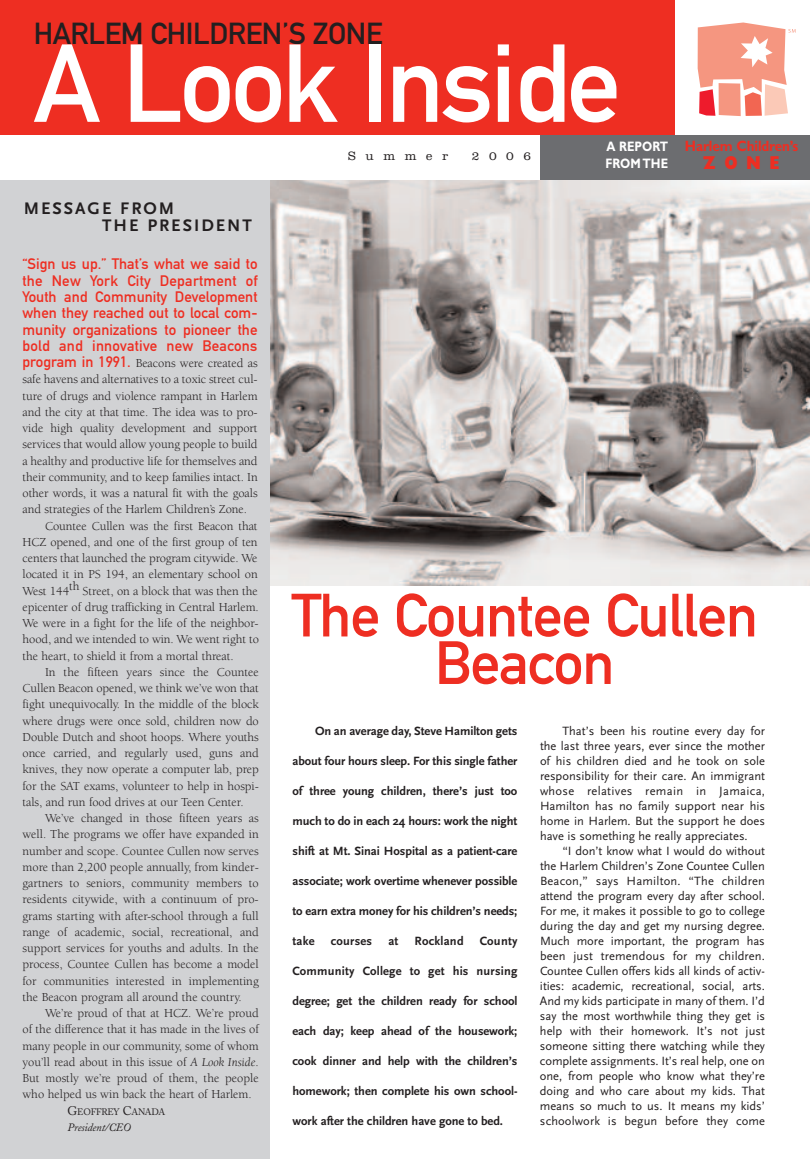
<style>
.page{position:relative;width:810px;height:1159px;background:#fff}
.page>*{position:absolute;margin:0;border:0;box-sizing:border-box;transform-origin:0 0}
.t1{font:108.75px "DIN Mittelschrift";letter-spacing:-.03em;color:#fff}
.t2{font:60px/47.5px "DIN Mittelschrift";letter-spacing:-.02em;color:#ee2e22;text-align:center}
.t3{font:30px "DIN Mittelschrift";letter-spacing:-.015em;color:#231f20}
.t4{font:800 18.75px "Gill Sans";color:#ee2e22;scale:.85 1}
.t5{font:700 17.5px/17.5px "Scala Sans";letter-spacing:.115em;color:#231f20}
.t6{font:15px/16.2px "DIN Mittelschrift";letter-spacing:.015em;color:#ee2e22;text-align:justify}
.t7{font:700 15px "Gill Sans";letter-spacing:-.01em;color:#ee2e22;scale:.9 1}
.t8{font:700 13.75px/17.5px "Gill Sans";color:#fff;scale:.85 1}
.t9{font:12.5px "Berkeley";letter-spacing:-.005em;color:#231f20}
.t10{font:12.5px/15px "Scala Sans";color:#231f20;text-align:justify}
.t11{font:700 12.5px "Scala Sans";letter-spacing:-.005em;color:#231f20}
.t12{font:700 12.5px "Scala Sans";letter-spacing:.015em;color:#231f20}
.t13{font:300 12.5px "Clarendon";letter-spacing:.77em;color:#231f20}
.t14{font:italic 11.25px "Adobe Caslon";letter-spacing:-.01em;color:#231f20}
.t15{font:9.38px "Adobe Caslon";letter-spacing:-.015em;color:#231f20}
.s1{font-family:"DIN Mittelschrift";font-size:15px;color:#ee2e22}
.s2{font-style:italic}
.s3{font-size:12.5px}
</style>
<div class="page">
<div style="left:540px;top:135px;width:270px;height:45px;background:#6c6d70"></div>
<svg style="left:698px;top:22px;width:98px;height:94px"></svg>
<div style="left:0;top:0;width:675px;height:135px;background:#ee2e22"></div>
<div style="left:0;top:180px;width:270px;height:979px;background:#d1d2d4"></div>
<img style="left:270px;top:180px;width:540px;height:405px">
<h3 class="t3" style="left:34px;top:23px;width:350px">HARLEM CHILDREN’S ZONE</h3>
<h1 class="t1" style="left:34px;top:44px;width:589px">A Look Inside</h1>
<h3 class="t5" style="left:102px;top:199px;width:151px;text-indent:-78px">MESSAGE FROM<br>THE PRESIDENT</h3>
<p class="t13" style="left:348px;top:152px;width:102px">Summer</p>
<p class="t13" style="left:472px;top:152px;width:61px">2006</p>
<p class="t8" style="left:605px;top:139px;width:75px">A REPORT<br>FROM THE</p>
<p class="t7" style="left:685px;top:140px;width:127px">Harlem Children’s</p>
<h3 class="t4" style="left:703px;top:155px;width:91px">ZONE</h3>
<p class="t6" style="left:22px;top:258px;width:237px">“Sign us up.” That’s what we said to the New York City Department of Youth and Community Development when they reached out to local com&shy;munity organizations to pioneer the bold and innovative new Beacons</p>
<p class="t9" style="left:22px;top:358px;width:237px"><span class="s1">program in 1991.</span> Beacons were created as</p>
<p class="t9" style="left:23px;top:374px;width:237px">safe havens and alternatives to a toxic street cul-</p>
<p class="t9" style="left:23px;top:391px;width:237px">ture of drugs and violence rampant in Harlem</p>
<p class="t9" style="left:23px;top:407px;width:237px">and the city at that time. The idea was to pro-</p>
<p class="t9" style="left:23px;top:423px;width:237px">vide high quality development and support</p>
<p class="t9" style="left:23px;top:439px;width:237px">services that would allow young people to build</p>
<p class="t9" style="left:23px;top:456px;width:237px">a healthy and productive life for themselves and</p>
<p class="t9" style="left:23px;top:472px;width:237px">their community, and to keep families intact. In</p>
<p class="t9" style="left:23px;top:488px;width:237px">other words, it was a natural fit with the goals</p>
<p class="t9" style="left:23px;top:504px;width:226px">and strategies of the Harlem Children’s Zone.</p>
<p class="t9" style="left:45px;top:521px;width:214px">Countee Cullen was the first Beacon that</p>
<p class="t9" style="left:23px;top:537px;width:237px">HCZ opened, and one of the first group of ten</p>
<p class="t9" style="left:23px;top:553px;width:237px">centers that launched the program citywide. We</p>
<p class="t9" style="left:23px;top:569px;width:237px">located it in PS 194, an elementary school on</p>
<p class="t9" style="left:23px;top:586px;width:237px">West 144th Street, on a block that was then the</p>
<p class="t9" style="left:23px;top:602px;width:238px">epicenter of drug trafficking in Central Harlem.</p>
<p class="t9" style="left:23px;top:618px;width:238px">We were in a fight for the life of the neighbor-</p>
<p class="t9" style="left:23px;top:634px;width:238px">hood, and we intended to win. We went right to</p>
<p class="t9" style="left:23px;top:651px;width:213px">the heart, to shield it from a mortal threat.</p>
<p class="t9" style="left:45px;top:667px;width:215px">In the fifteen years since the Countee</p>
<p class="t9" style="left:23px;top:683px;width:238px">Cullen Beacon opened, we think we’ve won that</p>
<p class="t9" style="left:23px;top:699px;width:238px">fight unequivocally. In the middle of the block</p>
<p class="t9" style="left:23px;top:716px;width:238px">where drugs were once sold, children now do</p>
<p class="t9" style="left:23px;top:732px;width:238px">Double Dutch and shoot hoops. Where youths</p>
<p class="t9" style="left:23px;top:748px;width:238px">once carried, and regularly used, guns and</p>
<p class="t9" style="left:23px;top:764px;width:238px">knives, they now operate a computer lab, prep</p>
<p class="t9" style="left:23px;top:781px;width:238px">for the SAT exams, volunteer to help in hospi-</p>
<p class="t9" style="left:23px;top:797px;width:223px">tals, and run food drives at our Teen Center.</p>
<p class="t9" style="left:45px;top:813px;width:215px">We’ve changed in those fifteen years as</p>
<p class="t9" style="left:23px;top:829px;width:238px">well. The programs we offer have expanded in</p>
<p class="t9" style="left:23px;top:846px;width:238px">number and scope. Countee Cullen now serves</p>
<p class="t9" style="left:23px;top:862px;width:238px">more than 2,200 people annually, from kinder-</p>
<p class="t9" style="left:23px;top:878px;width:238px">gartners to seniors, community members to</p>
<p class="t9" style="left:23px;top:894px;width:238px">residents citywide, with a continuum of pro-</p>
<p class="t9" style="left:23px;top:911px;width:238px">grams starting with after-school through a full</p>
<p class="t9" style="left:23px;top:927px;width:238px">range of academic, social, recreational, and</p>
<p class="t9" style="left:23px;top:943px;width:238px">support services for youths and adults. In the</p>
<p class="t9" style="left:23px;top:959px;width:238px">process, Countee Cullen has become a model</p>
<p class="t9" style="left:23px;top:976px;width:238px">for communities interested in implementing</p>
<p class="t9" style="left:23px;top:992px;width:221px">the Beacon program all around the country.</p>
<p class="t9" style="left:45px;top:1008px;width:215px">We’re proud of that at HCZ. We’re proud</p>
<p class="t9" style="left:23px;top:1024px;width:238px">of the difference that it has made in the lives of</p>
<p class="t9" style="left:23px;top:1041px;width:238px">many people in our community, some of whom</p>
<p class="t9" style="left:22px;top:1057px;width:238px">you’ll read about in this issue of <span class="s2">A Look Inside</span>.</p>
<p class="t9" style="left:22px;top:1073px;width:238px">But mostly we’re proud of them, the people</p>
<p class="t9" style="left:22px;top:1089px;width:231px">who helped us win back the heart of Harlem.</p>
<p class="t15" style="left:68px;top:1108px;width:99px"><span class="s3">G</span>EOFFREY <span class="s3">C</span>ANADA</p>
<p class="t14" style="left:68px;top:1123px;width:65px">President/CEO</p>
<h2 class="t2" style="left:291px;top:597px;width:468px">The Countee Cullen<br>Beacon</h2>
<p class="t11" style="left:315px;top:723px;width:204px">On an average day, Steve Hamilton gets</p>
<p class="t11" style="left:292px;top:753px;width:226px">about four hours sleep. For this single father</p>
<p class="t11" style="left:292px;top:783px;width:226px">of three young children, there’s just too</p>
<p class="t11" style="left:292px;top:813px;width:226px">much to do in each 24 hours: work the night</p>
<p class="t11" style="left:292px;top:843px;width:226px">shift at Mt. Sinai Hospital as a patient-care</p>
<p class="t11" style="left:292px;top:873px;width:226px">associate; work overtime whenever possible</p>
<p class="t11" style="left:292px;top:903px;width:226px">to earn extra money for his children’s needs;</p>
<p class="t11" style="left:292px;top:933px;width:24px">take</p>
<p class="t12" style="left:331px;top:933px;width:43px">courses</p>
<p class="t11" style="left:388px;top:933px;width:12px">at</p>
<p class="t12" style="left:415px;top:933px;width:51px">Rockland</p>
<p class="t11" style="left:480px;top:933px;width:39px">County</p>
<p class="t12" style="left:292px;top:963px;width:227px">Community College to get his nursing</p>
<p class="t11" style="left:292px;top:993px;width:226px">degree; get the children ready for school</p>
<p class="t11" style="left:292px;top:1023px;width:226px">each day; keep ahead of the housework;</p>
<p class="t11" style="left:292px;top:1053px;width:226px">cook dinner and help with the children’s</p>
<p class="t11" style="left:292px;top:1083px;width:227px">homework; then complete his own school-</p>
<p class="t11" style="left:292px;top:1113px;width:212px">work after the children have gone to bed.</p>
<p class="t10" style="left:540px;top:723px;width:227px;text-indent:22px">That’s been his routine every day for the last three years, ever since the mother of his children died and he took on sole responsibility for their care. An immigrant whose relatives remain in Jamaica, Hamilton has no family support near his home in Harlem. But the support he does have is something he really appreciates.</p>
<p class="t10" style="left:540px;top:843px;width:227px;text-indent:23px">“I don’t know what I would do without the Harlem Children’s Zone Countee Cullen Beacon,” says Hamilton. “The children attend the program every day after school.<br>For me, it makes it possible to go to college during the day and get my nursing degree.<br>Much more important, the program has been just tremendous for my children.<br>Countee Cullen offers kids all kinds of activ&shy;ities: academic, recreational, social, arts.<br>And my kids participate in many of them. I’d say the most worthwhile thing they get is help with their homework. It’s not just someone sitting there watching while they complete assignments. It’s real help, one on one, from people who know what they’re doing and who care about my kids. That means so much to us. It means my kids’ schoolwork is begun before they come</p>
</div>
